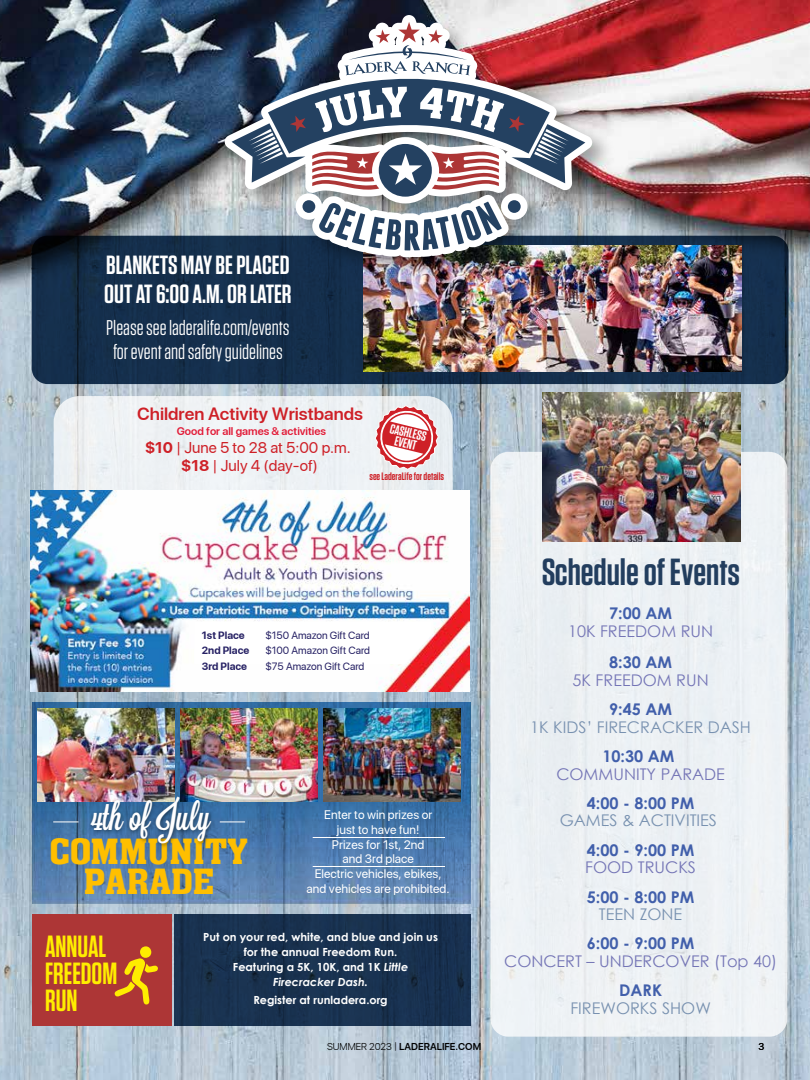
<style>
.page{position:relative;width:810px;height:1080px;background:#fff}
.page>*{position:absolute;margin:0;border:0;box-sizing:border-box;transform-origin:0 0}
.t1{font:600 37.62px "Tungsten";color:#264263}
.t2{font:37.5px "Lavanderia Sturdy";color:#fff}
.t3{font:36.12px/30.4px "aka Chen";color:#ffbf00;text-align:center}
.t4{font:600 30.62px/27.4px "Tungsten";color:#ffed00;scale:.93 1}
.t5{font:600 26.25px/29.1px "Tungsten";color:#fff}
.t6{font:21.25px/24.1px "Tungsten";color:#fff;text-align:center}
.t7{font:600 17.75px "AJSF";color:#ce2027}
.t8{font:16.12px "Century Gothic";color:#7475b6}
.t9{font:700 16.12px "Century Gothic";color:#415fab}
.t10{font:16.12px "Century Gothic";color:#7891b0}
.t11{font:15.62px/18.8px "AJSF";color:#ce2027;text-align:center}
.t12{font:600 13.38px/10.8px "Tungsten";color:#fff;text-align:center}
.t13{font:12.38px/14.9px "AJSF";color:#fff;text-align:center}
.t14{font:700 11.12px/14.9px "Century Gothic";color:#fff;text-align:center}
.t15{font:600 11.12px "AJSF";color:#e21936}
.t16{font:600 10.75px "Tungsten";color:#ce2027}
.t17{font:10.62px "AJSF";color:#262164}
.t18{font:700 10.62px "AJSF";color:#262164}
.t19{font:600 10px "AJSF";color:#000}
.t20{font:10px "AJSF";color:#000}
.s1{font-weight:700}
.s2{font-style:italic}
.s3{font-weight:300}
</style>
<div class="page">
<img style="left:0;top:0;width:810px;height:1080px">
<svg style="left:32px;top:236px;width:757px;height:148px;background:#152e49"></svg>
<img style="left:363px;top:246px;width:378px;height:125px">
<div style="left:54px;top:396px;width:399px;height:146px;background:#eef2f4;border-radius:26px"></div>
<div style="left:490px;top:452px;width:297px;height:585px;background:#edf1f4;border-radius:18px"></div>
<div style="left:174px;top:915px;width:297px;height:111px;background:#193250"></div>
<div style="left:32px;top:915px;width:140px;height:111px;background:#ad3636"></div>
<img style="left:32px;top:702px;width:439px;height:201px">
<img style="left:38px;top:708px;width:136px;height:93px">
<img style="left:181px;top:708px;width:136px;height:93px">
<img style="left:324px;top:708px;width:136px;height:93px">
<img style="left:86px;top:789px;width:132px;height:71px">
<svg style="left:53px;top:822px;width:26px;height:1px"></svg>
<svg style="left:220px;top:822px;width:25px;height:1px"></svg>
<img style="left:30px;top:491px;width:439px;height:201px">
<div style="left:140px;top:946px;width:11px;height:12px;background:#ffed00;border-radius:50%"></div>
<svg style="left:115px;top:958px;width:43px;height:47px"></svg>
<img style="left:215px;top:5px;width:405px;height:280px">
<div style="left:501px;top:193px;width:27px;height:27px;background:#fff;border-radius:50%"></div>
<img style="left:225px;top:15px;width:367px;height:188px">
<div style="left:508px;top:200px;width:13px;height:13px;background:#244161;border-radius:50%"></div>
<img style="left:232px;top:68px;width:353px;height:115px">
<svg style="left:345px;top:22px;width:125px;height:53px"></svg>
<svg style="left:509px;top:116px;width:16px;height:16px"></svg>
<svg style="left:290px;top:116px;width:16px;height:16px"></svg>
<svg style="left:296px;top:151px;width:213px;height:106px"></svg>
<img style="left:543px;top:393px;width:198px;height:148px">
<hr style="left:313px;top:837px;width:132px;height:1px;background:#fff">
<hr style="left:313px;top:866px;width:132px;height:1px;background:#fff">
<svg style="left:194px;top:621px;width:238px;height:43px"></svg>
<svg style="left:375px;top:405px;width:63px;height:65px"></svg>
<h3 class="t5" style="left:104px;top:251px;width:189px">BLANKETS MAY BE PLACED<br>OUT AT 6:00 A.M. OR LATER</h3>
<h3 class="t6" style="left:106px;top:316px;width:185px">Please see laderalife.com/events for event and safety guidelines</h3>
<h3 class="t7" style="left:137px;top:401px;width:227px">Children Activity Wristbands</h3>
<p class="t15" style="left:177px;top:423px;width:151px">Good for all games &amp; activities</p>
<h3 class="t11" style="left:145px;top:437px;width:207px"><span class="s1">$10</span> | June 5 to 28 at 5:00 p.m. <span class="s1">$18</span> | July 4 (day-of)</h3>
<p class="t12" style="left:392px;top:423px;width:38px;rotate:14deg">CASHLESS<br>EVENT</p>
<p class="t16" style="left:369px;top:471px;width:76px">see LaderaLife for details</p>
<p class="t18" style="left:202px;top:628px;width:44px">1st Place</p>
<p class="t17" style="left:265px;top:628px;width:106px">$150 Amazon Gift Card</p>
<p class="t18" style="left:202px;top:643px;width:49px">2nd Place</p>
<p class="t17" style="left:265px;top:643px;width:106px">$100 Amazon Gift Card</p>
<p class="t18" style="left:202px;top:658px;width:47px">3rd Place</p>
<p class="t17" style="left:265px;top:658px;width:100px">$75 Amazon Gift Card</p>
<h2 class="t2" style="left:90px;top:795px;width:122px">4th of July</h2>
<h3 class="t3" style="left:50px;top:837px;width:200px">COMMUNITY<br>PARADE</h3>
<p class="t13" style="left:307px;top:806px;width:145px">Enter to win prizes or<br>just to have fun!<br>Prizes for 1st, 2nd<br>and 3rd place<br>Electric vehicles, ebikes, and vehicles are prohibited.</p>
<h3 class="t4" style="left:45px;top:933px;width:79px">ANNUAL<br>FREEDOM<br>RUN</h3>
<p class="t14" style="left:203px;top:929px;width:236px">Put on your red, white, and blue and join us for the annual Freedom Run.<br>Featuring a 5K, 10K, and 1K <span class="s2">Little<br>Firecracker Dash.</span></p>
<p class="t14" style="left:253px;top:992px;width:136px">Register at runladera.org</p>
<h1 class="t1" style="left:541px;top:552px;width:201px">Schedule of Events</h1>
<h3 class="t9" style="left:609px;top:601px;width:64px">7:00 AM</h3>
<h3 class="t8" style="left:568px;top:620px;width:147px">10K FREEDOM RUN</h3>
<h3 class="t9" style="left:609px;top:650px;width:64px">8:30 AM</h3>
<h3 class="t8" style="left:573px;top:669px;width:138px">5K FREEDOM RUN</h3>
<h3 class="t9" style="left:609px;top:697px;width:64px">9:45 AM</h3>
<h3 class="t10" style="left:530px;top:716px;width:222px">1K KIDS’ FIRECRACKER DASH</h3>
<h3 class="t9" style="left:602px;top:744px;width:74px">10:30 AM</h3>
<h3 class="t8" style="left:556px;top:763px;width:170px">COMMUNITY PARADE</h3>
<h3 class="t9" style="left:587px;top:791px;width:109px">4:00 - 8:00 PM</h3>
<h3 class="t10" style="left:560px;top:809px;width:159px">GAMES &amp; ACTIVITIES</h3>
<h3 class="t9" style="left:587px;top:838px;width:109px">4:00 - 9:00 PM</h3>
<h3 class="t8" style="left:585px;top:856px;width:112px">FOOD TRUCKS</h3>
<h3 class="t9" style="left:587px;top:884px;width:109px">5:00 - 8:00 PM</h3>
<h3 class="t10" style="left:599px;top:903px;width:85px">TEEN ZONE</h3>
<h3 class="t9" style="left:587px;top:931px;width:109px">6:00 - 9:00 PM</h3>
<h3 class="t8" style="left:504px;top:950px;width:274px">CONCERT – UNDERCOVER (Top 40)</h3>
<h3 class="t9" style="left:619px;top:978px;width:44px">DARK</h3>
<h3 class="t10" style="left:570px;top:997px;width:142px">FIREWORKS SHOW</h3>
<p class="t19" style="left:327px;top:1039px;width:156px"><span class="s3">SUMMER 2023 |</span> LADERALIFE.COM</p>
<p class="t20" style="left:759px;top:1039px;width:7px">3</p>
</div>
